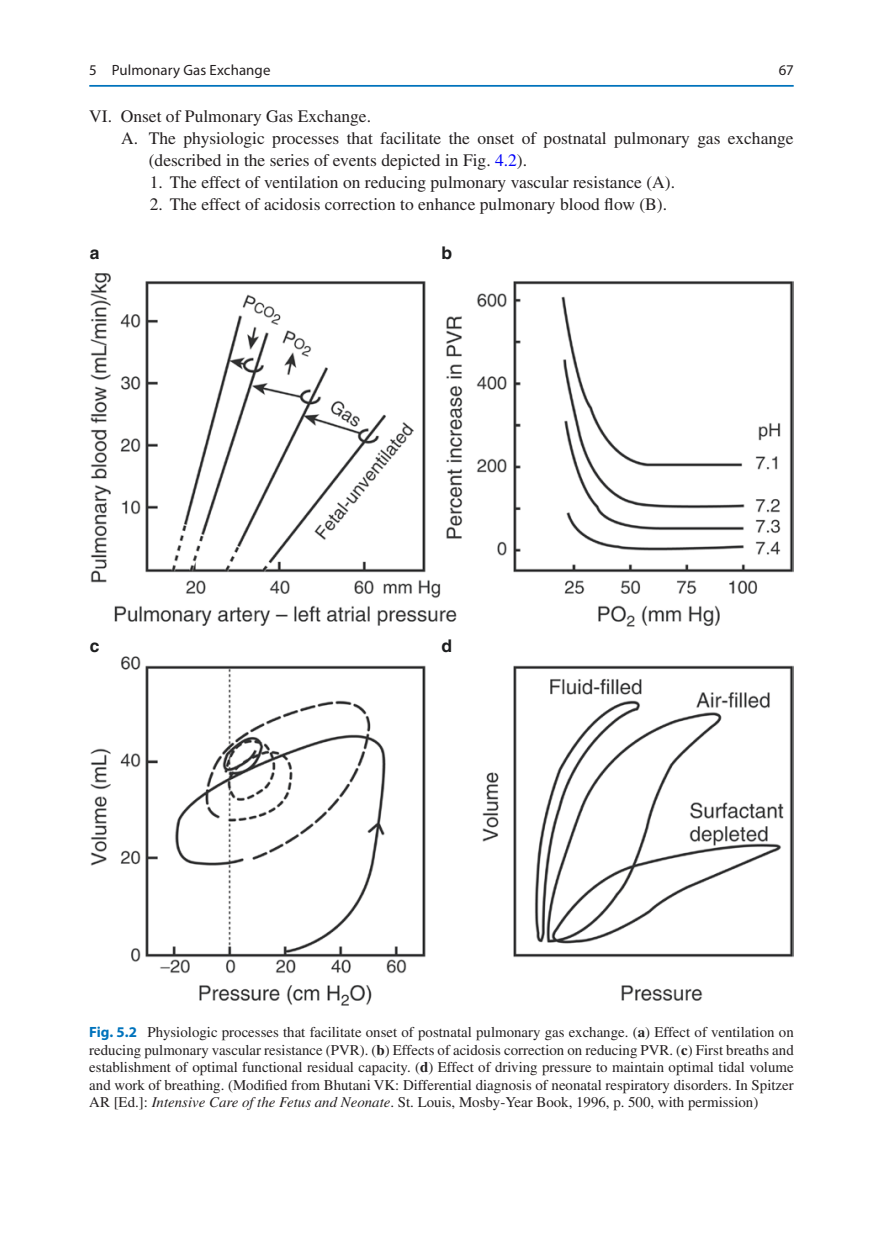
<style>
.page{position:relative;width:883px;height:1260px;background:#fff}
.page>*{position:absolute;margin:0;border:0;box-sizing:border-box;transform-origin:0 0}
.t1{font:17.5px "Times LT Std";color:#231f20}
.t2{font:700 17.5px "Helvetica";color:#1d1e1f}
.t3{font:14.88px/17.5px "Times LT Std";color:#231f20;text-align:justify}
.t4{font:14.88px "Myriad Pro Regular 3";letter-spacing:.005em;color:#231f20}
.t5{font:14.88px "Myriad Pro";color:#231f20}
.s1{color:#0000fa}
.s2{font-family:"Myriad Pro";font-weight:700;color:#0073bc}
.s3{font-weight:700}
.s4{font-style:italic}
</style>
<div class="page">
<img style="left:90px;top:273px;width:703px;height:733px">
<hr style="left:89px;top:85px;width:705px;height:2px;background:#0073bc">
<p class="t4" style="left:89px;top:61px;width:183px">5 Pulmonary Gas Exchange</p>
<p class="t5" style="left:779px;top:61px;width:16px">67</p>
<p class="t1" style="left:89px;top:107px;width:283px">VI. Onset of Pulmonary Gas Exchange.</p>
<p class="t1" style="left:121px;top:128px;width:674px">A. The physiologic processes that facilitate the onset of postnatal pulmonary gas exchange</p>
<p class="t1" style="left:149px;top:150px;width:380px">(described in the series of events depicted in Fig. <span class="s1">4.2</span>).</p>
<p class="t1" style="left:150px;top:172px;width:527px">1. The effect of ventilation on reducing pulmonary vascular resistance (A).</p>
<p class="t1" style="left:150px;top:194px;width:519px">2. The effect of acidosis correction to enhance pulmonary blood flow (B).</p>
<p class="t2" style="left:90px;top:242px;width:11px">a</p>
<p class="t2" style="left:442px;top:242px;width:12px">b</p>
<p class="t2" style="left:90px;top:635px;width:11px">c</p>
<p class="t2" style="left:442px;top:635px;width:12px">d</p>
<p class="t3" style="left:89px;top:1023px;width:706px"><span class="s2">Fig. 5.2</span> Physiologic processes that facilitate onset of postnatal pulmonary gas exchange. (<span class="s3">a</span>) Effect of ventilation on reducing pulmonary vascular resistance (PVR). (<span class="s3">b</span>) Effects of acidosis correction on reducing PVR. (<span class="s3">c</span>) First breaths and establishment of optimal functional residual capacity. (<span class="s3">d</span>) Effect of driving pressure to maintain optimal tidal volume and work of breathing. (Modified from Bhutani VK: Differential diagnosis of neonatal respiratory disorders. In Spitzer AR [Ed.]: <span class="s4">Intensive Care of the Fetus and Neonate</span>. St. Louis, Mosby-Year Book, 1996, p. 500, with permission)</p>
</div>
